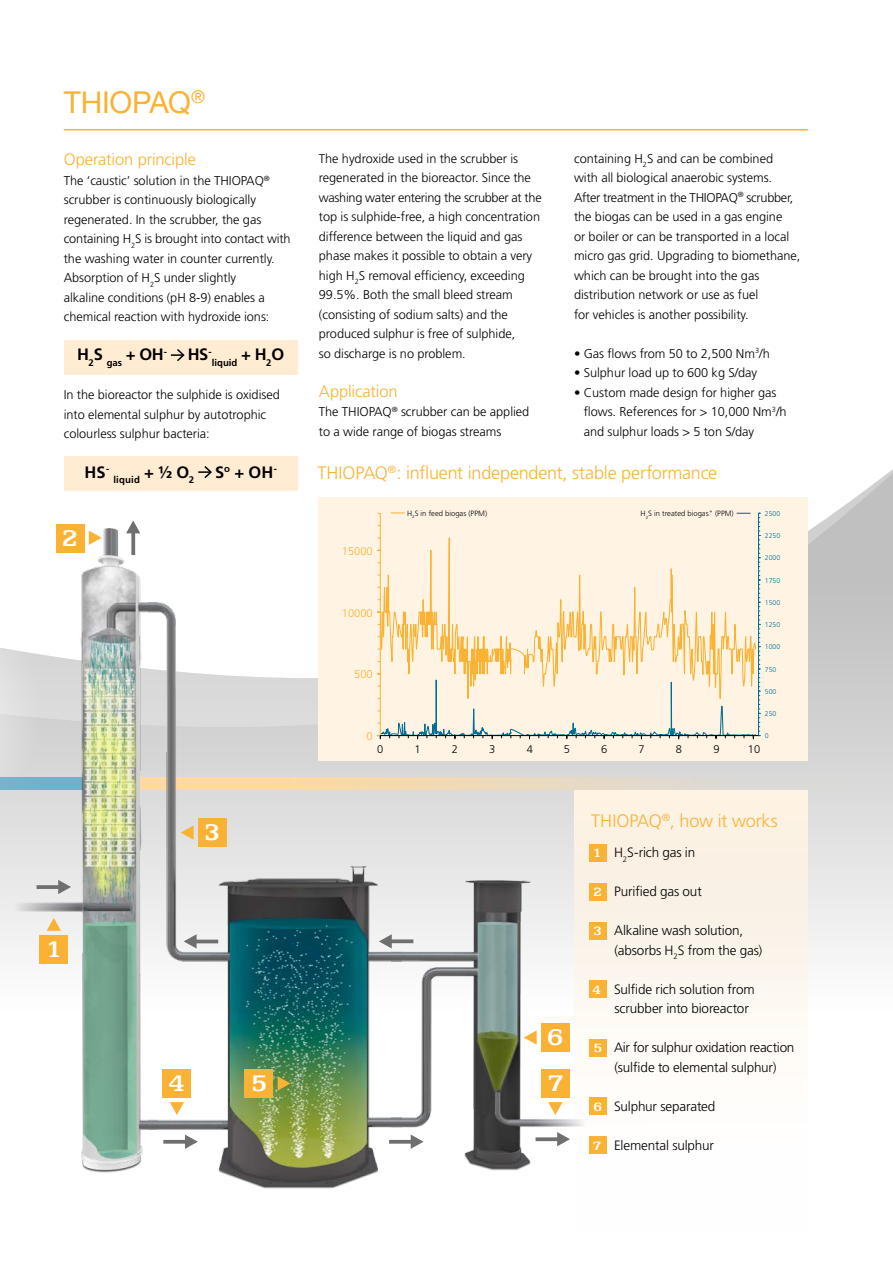
<style>
.page{position:relative;width:893px;height:1263px;background:#fff}
.page>*{position:absolute;margin:0;border:0;box-sizing:border-box;transform-origin:0 0}
.t1{font:30px "Helvetica Neue";letter-spacing:-.01em;color:#f9b234}
.t2{font:700 25.35px "Egyptian 505 BT";color:#fff;scale:1.16 1}
.t3{font:300 18px "Frutiger LT Std";letter-spacing:-.01em;color:#f9b234}
.t4{font:300 16.5px "Frutiger LT Std";letter-spacing:-.01em;color:#f9b234}
.t5{font:700 16.5px "Frutiger LT Std";letter-spacing:-.01em;color:#000}
.t6{font:300 13.5px/19.5px "Frutiger LT Std";letter-spacing:-.01em;color:#000}
.t7{font:300 12.75px/19.5px "Frutiger LT Std";letter-spacing:-.005em;color:#000}
.t8{font:300 11.1px "Frutiger LT Std";color:#f9b234}
.t9{font:300 11.1px "Frutiger LT Std";color:#000}
.t10{font:700 9.6px "Frutiger LT Std";letter-spacing:.005em;color:#000}
.t11{font:300 7.65px "Frutiger LT Std";color:#000}
.t12{font:300 6.9px "Frutiger LT Std";color:#006f95}
.s1{font-family:"Egyptian 505 BT";font-weight:700;color:#fff}
</style>
<div class="page">
<svg style="left:808px;top:815px;width:85px;height:138px;fill:#e9e9e9"></svg>
<svg style="left:318px;top:469px;width:575px;height:346px"></svg>
<div style="left:117px;top:777px;width:735px;height:13px;background:#dad9d8"></div>
<div style="left:64px;top:457px;width:234px;height:34px;background:#ffecd2"></div>
<div style="left:64px;top:341px;width:234px;height:34px;background:#ffecd2"></div>
<div style="left:574px;top:790px;width:234px;height:442px;background:linear-gradient(to bottom,#faefdf,#fff)"></div>
<img style="left:0;top:528px;width:149px;height:645px">
<img style="left:149px;top:510px;width:242px;height:679px">
<img style="left:391px;top:760px;width:257px;height:434px">
<hr style="left:64px;top:129px;width:744px;height:1px;background:#f9b234">
<div style="left:589px;top:844px;width:17px;height:18px;background:#f9b234"></div>
<div style="left:589px;top:883px;width:17px;height:18px;background:#f9b234"></div>
<div style="left:589px;top:922px;width:17px;height:17px;background:#f9b234"></div>
<div style="left:589px;top:981px;width:17px;height:17px;background:#f9b234"></div>
<div style="left:589px;top:1039px;width:17px;height:18px;background:#f9b234"></div>
<div style="left:589px;top:1097px;width:17px;height:18px;background:#f9b234"></div>
<div style="left:589px;top:1136px;width:17px;height:18px;background:#f9b234"></div>
<svg style="left:171px;top:349px;width:14px;height:12px"></svg>
<svg style="left:198px;top:466px;width:14px;height:13px"></svg>
<div style="left:162px;top:1069px;width:29px;height:29px;background:#f9b234"></div>
<div style="left:198px;top:818px;width:29px;height:29px;background:#f9b234"></div>
<div style="left:541px;top:1023px;width:29px;height:29px;background:#f9b234"></div>
<div style="left:39px;top:935px;width:29px;height:29px;background:#f9b234"></div>
<div style="left:56px;top:524px;width:29px;height:29px;background:#f9b234"></div>
<div style="left:244px;top:1069px;width:29px;height:29px;background:#f9b234"></div>
<div style="left:541px;top:1069px;width:29px;height:29px;background:#f9b234"></div>
<svg style="left:37px;top:885px;width:21px;height:4px"></svg>
<svg style="left:58px;top:880px;width:13px;height:14px"></svg>
<svg style="left:163px;top:1140px;width:22px;height:4px"></svg>
<svg style="left:185px;top:1134px;width:13px;height:15px"></svg>
<svg style="left:389px;top:1140px;width:22px;height:4px"></svg>
<svg style="left:411px;top:1134px;width:13px;height:15px"></svg>
<svg style="left:392px;top:939px;width:21px;height:4px"></svg>
<svg style="left:379px;top:934px;width:13px;height:14px"></svg>
<hr style="left:189px;top:940px;width:29px;height:3px;background:#706f6f">
<svg style="left:184px;top:934px;width:13px;height:14px"></svg>
<svg style="left:536px;top:1137px;width:21px;height:4px"></svg>
<svg style="left:557px;top:1132px;width:13px;height:14px"></svg>
<svg style="left:131px;top:533px;width:4px;height:22px"></svg>
<svg style="left:126px;top:520px;width:14px;height:13px"></svg>
<svg style="left:89px;top:531px;width:13px;height:14px"></svg>
<svg style="left:181px;top:825px;width:13px;height:15px"></svg>
<svg style="left:524px;top:1030px;width:13px;height:15px"></svg>
<svg style="left:278px;top:1076px;width:12px;height:14px"></svg>
<svg style="left:47px;top:918px;width:14px;height:13px"></svg>
<svg style="left:170px;top:1102px;width:14px;height:13px"></svg>
<svg style="left:548px;top:1102px;width:14px;height:13px"></svg>
<div style="left:319px;top:497px;width:489px;height:263px;background:#fff4e4"></div>
<svg style="left:377px;top:512px;width:384px;height:227px"></svg>
<h1 class="t1" style="left:64px;top:81px;width:143px">THIOPAQ<sup>®</sup></h1>
<p class="t4" style="left:64px;top:150px;width:134px">Operation principle</p>
<p class="t7" style="left:64px;top:171px;width:228px">The ‘caustic’ solution in the THIOPAQ<sup>® </sup>scrubber is continuously biologically regenerated. In the scrubber, the gas containing H<sub>2</sub>S is brought into contact with the washing water in counter currently.<br>Absorption of H<sub>2</sub>S under slightly<br>alkaline conditions (pH 8-9) enables a chemical reaction with hydroxide ions:</p>
<p class="t5" style="left:77px;top:345px;width:136px">H<sub>2</sub>S <sub>gas</sub> + OH<sup>-</sup> HS<sup>-</sup></p>
<p class="t10" style="left:212px;top:357px;width:74px">liquid <sup>+</sup> <sup>H</sup>2<sup>O</sup></p>
<p class="t7" style="left:64px;top:385px;width:218px">In the bioreactor the sulphide is oxidised into elemental sulphur by autotrophic colourless sulphur bacteria:</p>
<p class="t5" style="left:84px;top:462px;width:26px">HS<sup>-</sup></p>
<p class="t10" style="left:114px;top:474px;width:82px">liquid <sup>+</sup> <sup>½</sup> <sup>O</sup>2</p>
<p class="t5" style="left:215px;top:462px;width:63px">S<sup>o</sup> + OH<sup>-</sup></p>
<h2 class="t2" style="left:62px;top:523px;width:16px">2</h2>
<p class="t7" style="left:319px;top:149px;width:224px">The hydroxide used in the scrubber is regenerated in the bioreactor. Since the washing water entering the scrubber at the top is sulphide-free, a high concentration difference between the liquid and gas phase makes it possible to obtain a very high H<sub>2</sub>S removal efficiency, exceeding 99.5%. Both the small bleed stream (consisting of sodium salts) and the produced sulphur is free of sulphide,<br>so discharge is no problem.</p>
<p class="t4" style="left:319px;top:382px;width:80px">Application</p>
<p class="t7" style="left:319px;top:402px;width:212px">The THIOPAQ<sup>®</sup> scrubber can be applied to a wide range of biogas streams</p>
<p class="t7" style="left:574px;top:149px;width:228px">containing H<sub>2</sub>S and can be combined<br>with all biological anaerobic systems.<br>After treatment in the THIOPAQ<sup>®</sup> scrubber, the biogas can be used in a gas engine<br>or boiler or can be transported in a local micro gas grid. Upgrading to biomethane, which can be brought into the gas distribution network or use as fuel<br>for vehicles is another possibility.</p>
<p class="t7" style="left:574px;top:344px;width:197px">• Gas flows from 50 to 2,500 Nm<sup>3</sup>/h</p>
<p class="t7" style="left:574px;top:363px;width:185px">• Sulphur load up to 600 kg S/day</p>
<p class="t7" style="left:584px;top:383px;width:204px;text-indent:-10px">• Custom made design for higher gas flows. References for &gt; 10,000 Nm<sup>3</sup>/h and sulphur loads &gt; 5 ton S/day</p>
<h3 class="t3" style="left:317px;top:462px;width:401px">THIOPAQ<sup>®</sup>: influent independent, stable performance</h3>
<p class="t8" style="left:342px;top:545px;width:32px">15000</p>
<p class="t8" style="left:342px;top:606px;width:32px">10000</p>
<p class="t8" style="left:354px;top:668px;width:20px">500</p>
<p class="t8" style="left:366px;top:730px;width:8px">0</p>
<p class="t11" style="left:407px;top:509px;width:82px">H<sub>2</sub>S in feed biogas (PPM)</p>
<p class="t11" style="left:641px;top:509px;width:95px">H<sub>2</sub>S in treated biogas" (PPM)</p>
<p class="t12" style="left:765px;top:510px;width:17px">2500</p>
<p class="t12" style="left:765px;top:532px;width:17px">2250</p>
<p class="t12" style="left:765px;top:554px;width:17px">2000</p>
<p class="t12" style="left:765px;top:576px;width:17px">1750</p>
<p class="t12" style="left:765px;top:599px;width:17px">1500</p>
<p class="t12" style="left:765px;top:621px;width:17px">1250</p>
<p class="t12" style="left:765px;top:643px;width:17px">1000</p>
<p class="t12" style="left:765px;top:665px;width:13px">750</p>
<p class="t12" style="left:765px;top:688px;width:13px">500</p>
<p class="t12" style="left:765px;top:710px;width:13px">250</p>
<p class="t12" style="left:765px;top:732px;width:5px">0</p>
<p class="t9" style="left:377px;top:743px;width:8px">0</p>
<p class="t9" style="left:414px;top:743px;width:8px">1</p>
<p class="t9" style="left:452px;top:743px;width:8px">2</p>
<p class="t9" style="left:489px;top:743px;width:8px">3</p>
<p class="t9" style="left:527px;top:743px;width:8px">4</p>
<p class="t9" style="left:564px;top:743px;width:8px">5</p>
<p class="t9" style="left:601px;top:743px;width:8px">6</p>
<p class="t9" style="left:638px;top:743px;width:8px">7</p>
<p class="t9" style="left:676px;top:743px;width:8px">8</p>
<p class="t9" style="left:713px;top:743px;width:8px">9</p>
<p class="t9" style="left:748px;top:743px;width:14px">10</p>
<h2 class="t2" style="left:46px;top:934px;width:16px">1</h2>
<h2 class="t2" style="left:204px;top:817px;width:16px">3</h2>
<h2 class="t2" style="left:168px;top:1068px;width:16px">4</h2>
<h2 class="t2" style="left:547px;top:1022px;width:16px">6</h2>
<h2 class="t2" style="left:251px;top:1068px;width:16px">5</h2>
<h2 class="t2" style="left:547px;top:1068px;width:16px">7</h2>
<h3 class="t3" style="left:591px;top:811px;width:188px">THIOPAQ<sup>®</sup>, how it works</h3>
<p class="t6" style="left:593px;top:843px;width:104px"><span class="s1">1</span> H<sub>2</sub>S-rich gas in</p>
<p class="t6" style="left:593px;top:882px;width:110px"><span class="s1">2</span> Purified gas out</p>
<p class="t6" style="left:614px;top:921px;width:149px;text-indent:-21px"><span class="s1">3</span> Alkaline wash solution, (absorbs H<sub>2</sub>S from the gas)</p>
<p class="t6" style="left:614px;top:979px;width:142px;text-indent:-22px"><span class="s1">4</span> Sulfide rich solution from scrubber into bioreactor</p>
<p class="t6" style="left:593px;top:1038px;width:203px;text-align:center"><span class="s1">5</span> Air for sulphur oxidation reaction (sulfide to elemental sulphur)</p>
<p class="t6" style="left:593px;top:1096px;width:124px"><span class="s1">6</span> Sulphur separated</p>
<p class="t6" style="left:593px;top:1135px;width:123px"><span class="s1">7</span> Elemental sulphur</p>
</div>
